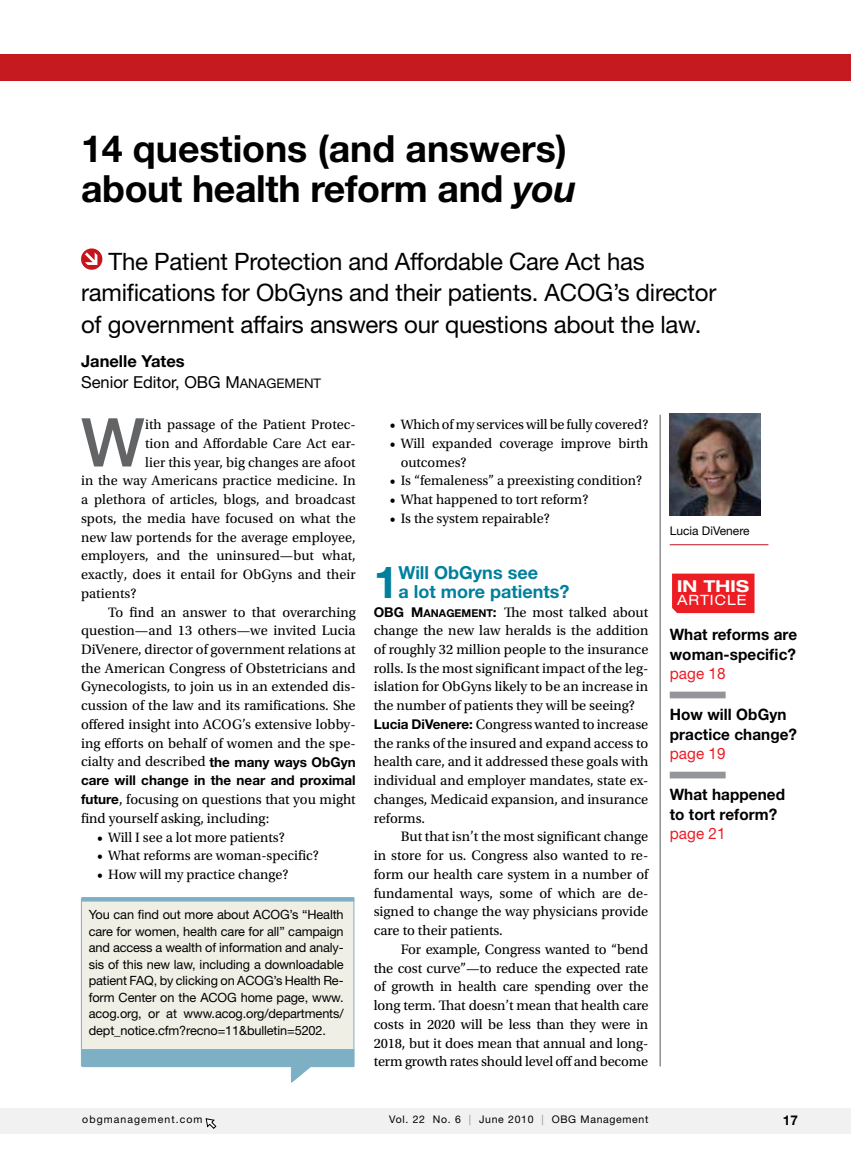
<style>
.page{position:relative;width:851px;height:1161px;background:#fff}
.page>*{position:absolute;margin:0;border:0;box-sizing:border-box;transform-origin:0 0}
.t1{font:500 67.5px "Helvetica Neue LT Std";color:#636466}
.t2{font:700 44.25px "Helvetica Neue LT Std";color:#00809d}
.t3{font:700 37.5px/40.5px "Helvetica Neue LT Std";color:#000}
.t4{font:24px/31.5px "Helvetica Neue LT Std";letter-spacing:-.01em;color:#000}
.t5{font:700 18px/18.8px "Helvetica Neue LT Std";color:#00809d}
.t6{font:16.5px/21px "Helvetica Neue LT Std";color:#000}
.t7{font:700 expanded 16.5px "Helvetica Neue LT Std";color:#fff}
.t8{font:700 15.75px/19.5px "Helvetica Neue LT Std";letter-spacing:.005em;color:#000}
.t9{font:15.75px "Helvetica Neue LT Std";letter-spacing:.005em;color:#ed1d24}
.t10{font:14.4px/18.8px "Utopia Std";color:#000;text-align:justify}
.t11{font:14.25px/18.8px "Utopia Std";color:#000}
.t12{font:expanded 14.25px "Helvetica Neue LT Std";letter-spacing:.07em;color:#fff}
.t13{font:700 13.5px "Helvetica Neue LT Std";color:#000}
.t14{font:12.75px/16.5px "Helvetica Neue LT Std";letter-spacing:-.01em;color:#000;text-align:justify}
.t15{font:12px "Helvetica Neue LT Std";color:#000}
.t16{font:10.5px "Helvetica Neue LT Std";letter-spacing:.065em;color:#000}
.t17{font:10.5px "Helvetica Neue LT Std";letter-spacing:.1em;color:#000}
.s1{font-style:italic}
.s2{font-weight:700}
.s3{font-family:"Helvetica Neue LT Std Roman SC800"}
.s4{font-family:"Helvetica Neue LT Std Roman SC800";font-size:13.2px}
.s5{font-family:"Helvetica Neue LT Std";font-weight:700;font-size:13.5px}
.s6{font-family:"Helvetica Neue LT Std Bd SC800";font-size:13.5px}
.s7{font-family:"Helvetica Neue LT Std Bd SC800";font-size:10.8px}
.s8{color:#939598}
</style>
<div class="page">
<div style="left:0;top:1108px;width:850px;height:26px;background:#f1f1f2"></div>
<hr style="left:659px;top:415px;width:1px;height:651px;background:#58595b">
<svg style="left:205px;top:1118px;width:11px;height:11px"></svg>
<div style="left:81px;top:902px;width:273px;height:165px;background:#f0efe6"></div>
<svg style="left:82px;top:1049px;width:272px;height:34px"></svg>
<svg style="left:81px;top:248px;width:21px;height:22px"></svg>
<div style="left:0;top:54px;width:850px;height:27px;background:#c51a20"></div>
<hr style="left:669px;top:544px;width:99px;height:1px;background:#c4161c">
<img style="left:669px;top:414px;width:91px;height:102px">
<div style="left:669px;top:692px;width:56px;height:6px;background:#939598"></div>
<div style="left:669px;top:772px;width:56px;height:6px;background:#939598"></div>
<div style="left:672px;top:574px;width:82px;height:39px;background:#ed1d24"></div>
<div style="left:81px;top:897px;width:273px;height:5px;background:#7db0c5"></div>
<h3 class="t3" style="left:81px;top:127px;width:497px">14 questions (and answers) about health reform and <span class="s1">you</span></h3>
<h3 class="t4" style="left:81px;top:245px;width:637px;text-indent:28px">The Patient Protection and Affordable Care Act has ramifications for ObGyns and their patients. ACOG’s director of government affairs answers our questions about the law.</h3>
<p class="t6" style="left:81px;top:351px;width:242px"><span class="s2">Janelle Yates<br></span>Senior Editor, OBG <span class="s3">M</span><span class="s4">ANAGEM ENT</span></p>
<h1 class="t1" style="left:81px;top:402px;width:65px">W</h1>
<p class="t11" style="left:145px;top:415px;width:212px">ith passage of the Patient Protec-</p>
<p class="t11" style="left:145px;top:434px;width:212px">tion and Affordable Care Act ear-</p>
<p class="t11" style="left:145px;top:453px;width:212px">lier this year, big changes are afoot</p>
<p class="t11" style="left:81px;top:472px;width:276px">in the way Americans practice medicine. In</p>
<p class="t11" style="left:81px;top:490px;width:276px">a plethora of articles, blogs, and broadcast</p>
<p class="t11" style="left:81px;top:509px;width:276px">spots, the media have focused on what the</p>
<p class="t11" style="left:81px;top:528px;width:276px">new law portends for the average employee,</p>
<p class="t11" style="left:81px;top:547px;width:276px">employers, and the uninsured—but what,</p>
<p class="t11" style="left:81px;top:565px;width:276px">exactly, does it entail for ObGyns and their</p>
<p class="t11" style="left:81px;top:584px;width:57px">patients?</p>
<p class="t10" style="left:81px;top:603px;width:276px;text-indent:27px">To find an answer to that overarching question—and 13 others—we invited Lucia DiVenere, director of government relations at the American Congress of Obstetricians and Gynecologists, to join us in an extended dis&shy;cussion of the law and its ramifications. She offered insight into ACOG’s extensive lobby&shy;ing efforts on behalf of women and the spe&shy;cialty and described <span class="s5">the many ways ObGyn</span></p>
<p class="t13" style="left:81px;top:772px;width:276px">care will change in the near and proximal</p>
<p class="t10" style="left:81px;top:790px;width:276px"><span class="s5">future</span>, focusing on questions that you might find yourself asking, including:</p>
<p class="t11" style="left:97px;top:828px;width:189px">• Will I see a lot more patients?</p>
<p class="t11" style="left:97px;top:847px;width:223px">• What reforms are woman-specific?</p>
<p class="t11" style="left:97px;top:865px;width:193px">• How will my practice change?</p>
<p class="t14" style="left:89px;top:906px;width:256px">You can find out more about ACOG’s “Health care for women, health care for all” campaign and access a wealth of information and analy&shy;sis of this new law, including a downloadable patient FAQ, by clicking on ACOG’s Health Re&shy;form Center on the ACOG home page, www. acog.org, or at www.acog.org/departments/ dept_notice.cfm?recno=11&amp;bulletin=5202.</p>
<p class="t11" style="left:390px;top:415px;width:260px">• Which of my services will be fully covered?</p>
<p class="t11" style="left:400px;top:434px;width:249px;text-indent:-11px">• Will expanded coverage improve birth outcomes?</p>
<p class="t11" style="left:390px;top:472px;width:254px">• Is “femaleness” a preexisting condition?</p>
<p class="t11" style="left:390px;top:490px;width:200px">• What happened to tort reform?</p>
<p class="t11" style="left:390px;top:509px;width:161px">• Is the system repairable?</p>
<h2 class="t2" style="left:374px;top:555px;width:26px">1</h2>
<p class="t5" style="left:398px;top:563px;width:172px">Will ObGyns see<br>a lot more patients?</p>
<p class="t10" style="left:373px;top:603px;width:276px;text-align:left"><span class="s6">OBG M</span><span class="s7">ANAGEMENT</span><span class="s6">:</span> The most talked about change the new law heralds is the addition of roughly 32 million people to the insurance rolls. Is the most significant impact of the leg&shy;islation for ObGyns likely to be an increase in the number of patients they will be seeing?<br><span class="s5">Lucia DiVenere:</span> Congress wanted to increase the ranks of the insured and expand access to health care, and it addressed these goals with individual and employer mandates, state ex&shy;changes, Medicaid expansion, and insurance reforms.</p>
<p class="t10" style="left:374px;top:828px;width:276px;text-indent:27px">But that isn’t the most significant change in store for us. Congress also wanted to re&shy;form our health care system in a number of fundamental ways, some of which are de&shy;signed to change the way physicians provide care to their patients.</p>
<p class="t10" style="left:374px;top:940px;width:276px;text-indent:27px">For example, Congress wanted to “bend the cost curve”—to reduce the expected rate of growth in health care spending over the long term. That doesn’t mean that health care costs in 2020 will be less than they were in 2018, but it does mean that annual and long&shy;term growth rates should level off and become</p>
<p class="t15" style="left:669px;top:524px;width:81px">Lucia DiVenere</p>
<p class="t7" style="left:677px;top:576px;width:73px">In this</p>
<p class="t12" style="left:677px;top:592px;width:71px">ARTICLE</p>
<p class="t8" style="left:669px;top:624px;width:129px">What reforms are woman-specific?</p>
<p class="t9" style="left:669px;top:664px;width:57px">page 18</p>
<p class="t8" style="left:669px;top:705px;width:129px">How will ObGyn practice change?</p>
<p class="t9" style="left:669px;top:744px;width:57px">page 19</p>
<p class="t8" style="left:669px;top:785px;width:117px">What happened to tort reform?</p>
<p class="t9" style="left:669px;top:824px;width:57px">page 21</p>
<p class="t17" style="left:82px;top:1114px;width:122px">obgmanagement.com</p>
<p class="t16" style="left:389px;top:1114px;width:261px">Vol. 22 No. 6 <span class="s8">|</span> June 2010 <span class="s8">|</span> OBG Management</p>
<p class="t13" style="left:782px;top:1112px;width:17px">17</p>
</div>
